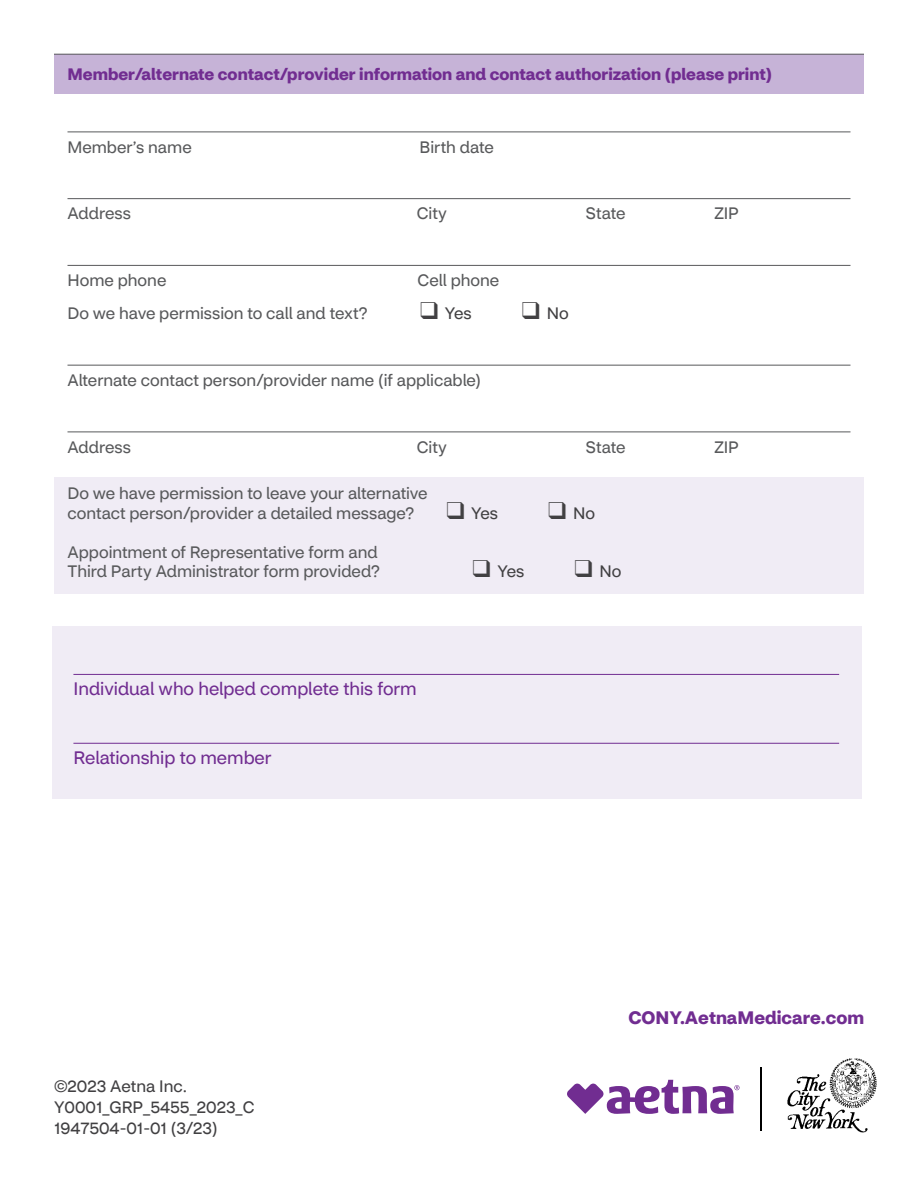
<style>
.page{position:relative;width:918px;height:1188px;background:#fff}
.page>*{position:absolute;margin:0;border:0;box-sizing:border-box;transform-origin:0 0}
.t1{font:18px "CVS Health Sans";color:#712d91}
.t2{font:700 18px "CVS Health Sans";color:#712d91}
.t3{font:16.5px/19.5px "CVS Health Sans";color:#58595b}
.t4{font:700 16.5px "CVS Health Sans";color:#712d91}
.t5{font:16.5px/21px "CVS Health Sans";color:#414042}
</style>
<div class="page">
<div style="left:54px;top:478px;width:810px;height:116px;background:#f0ecf5"></div>
<div style="left:54px;top:54px;width:810px;height:40px;background:#c6b3d7"></div>
<hr style="left:54px;top:54px;width:810px;height:1px;background:#58595b">
<hr style="left:68px;top:132px;width:782px;height:1px;background:#58595b">
<hr style="left:68px;top:198px;width:782px;height:1px;background:#58595b">
<hr style="left:68px;top:265px;width:782px;height:1px;background:#58595b">
<hr style="left:68px;top:365px;width:782px;height:1px;background:#58595b">
<hr style="left:68px;top:432px;width:782px;height:1px;background:#58595b">
<div style="left:52px;top:626px;width:810px;height:172px;background:#f0ecf5"></div>
<hr style="left:73px;top:674px;width:766px;height:1px;background:#712d91">
<hr style="left:73px;top:743px;width:766px;height:1px;background:#712d91">
<hr style="left:760px;top:1067px;width:2px;height:64px;background:#000">
<svg style="left:567px;top:1080px;width:173px;height:34px"></svg>
<img style="left:787px;top:1058px;width:90px;height:75px">
<p class="t4" style="left:68px;top:64px;width:706px">Member/alternate contact/provider information and contact authorization (please print)</p>
<p class="t3" style="left:68px;top:137px;width:126px">Member’s name</p>
<p class="t3" style="left:420px;top:137px;width:76px">Birth date</p>
<p class="t3" style="left:68px;top:204px;width:65px">Address</p>
<p class="t3" style="left:417px;top:204px;width:32px">City</p>
<p class="t3" style="left:586px;top:204px;width:41px">State</p>
<p class="t3" style="left:714px;top:204px;width:26px">ZIP</p>
<p class="t3" style="left:68px;top:271px;width:100px">Home phone</p>
<p class="t3" style="left:418px;top:271px;width:83px">Cell phone</p>
<p class="t3" style="left:68px;top:304px;width:302px">Do we have permission to call and text?</p>
<p class="t5" style="left:420px;top:303px;width:53px">❑ Yes</p>
<p class="t5" style="left:522px;top:303px;width:48px">❑ No</p>
<p class="t3" style="left:68px;top:370px;width:415px">Alternate contact person/provider name (if applicable)</p>
<p class="t3" style="left:68px;top:437px;width:65px">Address</p>
<p class="t3" style="left:417px;top:437px;width:32px">City</p>
<p class="t3" style="left:586px;top:437px;width:41px">State</p>
<p class="t3" style="left:714px;top:437px;width:26px">ZIP</p>
<p class="t3" style="left:68px;top:484px;width:362px">Do we have permission to leave your alternative contact person/provider a detailed message?</p>
<p class="t5" style="left:446px;top:502px;width:53px">❑ Yes</p>
<p class="t5" style="left:548px;top:502px;width:48px">❑ No</p>
<p class="t3" style="left:68px;top:542px;width:314px">Appointment of Representative form and<br>Third Party Administrator form provided?</p>
<p class="t1" style="left:73px;top:678px;width:345px">Individual who helped complete this form</p>
<p class="t1" style="left:73px;top:747px;width:200px">Relationship to member</p>
<p class="t5" style="left:473px;top:561px;width:53px">❑ Yes</p>
<p class="t5" style="left:575px;top:561px;width:48px">❑ No</p>
<p class="t5" style="left:54px;top:1076px;width:202px">©2023 Aetna Inc.<br>Y0001_GRP_5455_2023_C<br>1947504-01-01 (3/23)</p>
<p class="t2" style="left:628px;top:1007px;width:237px">CONY.AetnaMedicare.com</p>
</div>
